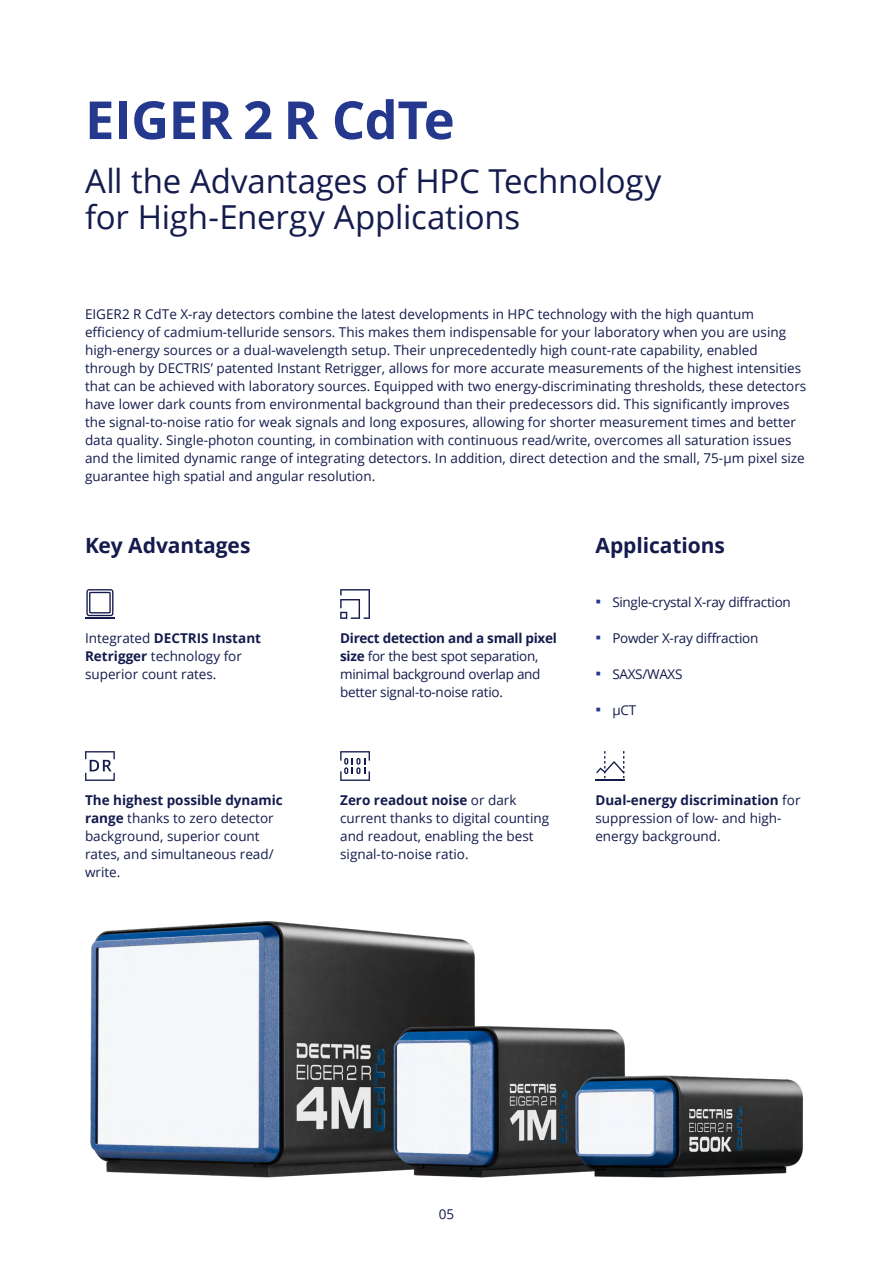
<style>
.page{position:relative;width:893px;height:1263px;background:#fff}
.page>*{position:absolute;margin:0;border:0;box-sizing:border-box;transform-origin:0 0}
.t1{font:700 52.5px "Open Sans";letter-spacing:-.01em;color:#24388d}
.t2{font:33px/36px "Open Sans";letter-spacing:-.005em;color:#141b4d}
.t3{font:700 21px "Open Sans";letter-spacing:-.005em;color:#141b4d}
.t4{font:13.5px/18px "Open Sans";color:#141b4d}
.t5{font:13.5px/18px "Open Sans";letter-spacing:-.02em;color:#141b4d}
.s1{font-weight:700}
.s2{font-family:"Arial";font-size:16.5px;color:#24388d}
</style>
<div class="page">
<img style="left:90px;top:921px;width:713px;height:257px">
<svg style="left:85px;top:751px;width:30px;height:30px"></svg>
<svg style="left:86px;top:589px;width:27px;height:27px"></svg>
<hr style="left:85px;top:617px;width:30px;height:2px;background:#141b4d">
<svg style="left:340px;top:589px;width:30px;height:30px"></svg>
<svg style="left:340px;top:751px;width:30px;height:30px"></svg>
<svg style="left:596px;top:751px;width:28px;height:27px"></svg>
<hr style="left:595px;top:779px;width:30px;height:2px;background:#141b4d">
<h1 class="t1" style="left:85px;top:83px;width:371px">EIGER 2 R CdTe</h1>
<h2 class="t2" style="left:85px;top:162px;width:578px">All the Advantages of HPC Technology for High-Energy Applications</h2>
<p class="t4" style="left:85px;top:305px;width:723px">EIGER2 R CdTe X-ray detectors combine the latest developments in HPC technology with the high quantum efficiency of cadmium-telluride sensors. This makes them indispensable for your laboratory when you are using high-energy sources or a dual-wavelength setup. Their unprecedentedly high count-rate capability, enabled through by DECTRIS’ patented Instant Retrigger, allows for more accurate measurements of the highest intensities that can be achieved with laboratory sources. Equipped with two energy-discriminating thresholds, these detectors have lower dark counts from environmental background than their predecessors did. This significantly improves the signal-to-noise ratio for weak signals and long exposures, allowing for shorter measurement times and better data quality. Single-photon counting, in combination with continuous read/write, overcomes all saturation issues and the limited dynamic range of integrating detectors. In addition, direct detection and the small, 75-µm pixel size guarantee high spatial and angular resolution.</p>
<h3 class="t3" style="left:85px;top:531px;width:167px">Key Advantages</h3>
<h3 class="t3" style="left:595px;top:531px;width:131px">Applications</h3>
<p class="t4" style="left:85px;top:629px;width:177px">Integrated <span class="s1">DECTRIS Instant<br>Retrigger</span> technology for superior count rates.</p>
<p class="t4" style="left:85px;top:791px;width:199px"><span class="s1">The highest possible dynamic range</span> thanks to zero detector background, superior count rates, and simultaneous read/ write.</p>
<p class="t5" style="left:340px;top:629px;width:218px"><span class="s1">Direct detection and a small pixel size</span> for the best spot separation, minimal background overlap and better signal-to-noise ratio.</p>
<p class="t5" style="left:595px;top:593px;width:197px"><span class="s2">▪</span> Single-crystal X-ray diffraction</p>
<p class="t5" style="left:595px;top:629px;width:165px"><span class="s2">▪</span> Powder X-ray diffraction</p>
<p class="t5" style="left:595px;top:665px;width:89px"><span class="s2">▪</span> SAXS/WAXS</p>
<p class="t4" style="left:595px;top:701px;width:42px"><span class="s2">▪</span> µCT</p>
<p class="t4" style="left:340px;top:791px;width:210px"><span class="s1">Zero readout noise</span> or dark current thanks to digital counting and readout, enabling the best signal-to-noise ratio.</p>
<p class="t4" style="left:595px;top:791px;width:207px"><span class="s1">Dual-energy discrimination</span> for suppression of low- and high&shy;energy background.</p>
<p class="t4" style="left:439px;top:1205px;width:17px">05</p>
</div>
